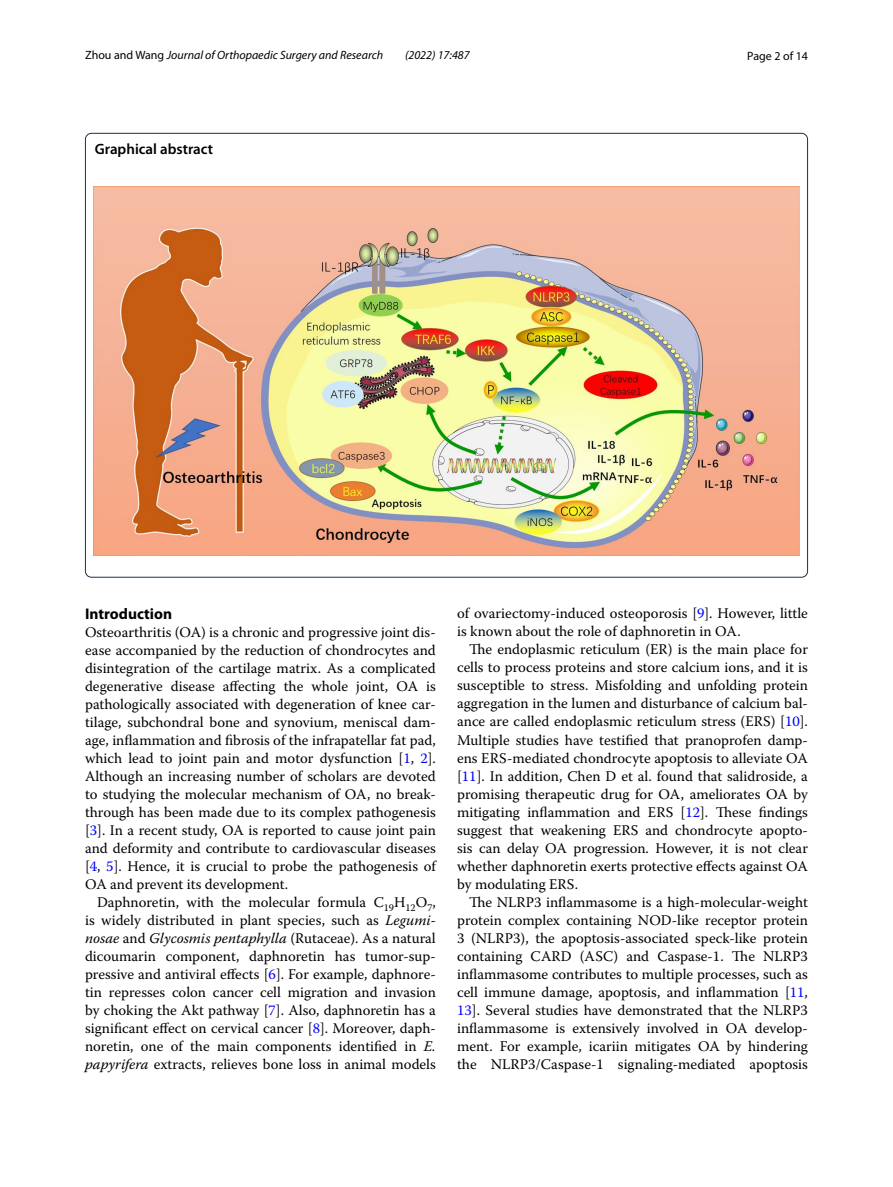
<style>
.page{position:relative;width:893px;height:1187px;background:#fff}
.page>*{position:absolute;margin:0;border:0;box-sizing:border-box;transform-origin:0 0}
.t1{font:700 15.45px "Myriad Pro";color:#000}
.t2{font:600 15px "Myriad Pro";color:#000}
.t3{font:14.7px/18px "Warnock Pro";color:#000;text-align:justify}
.t4{font:italic 12px "Myriad Pro";color:#000}
.t5{font:12px "Myriad Pro";color:#000}
.s1{font-style:normal}
.s2{color:#00f}
.s3{font-style:italic}
</style>
<div class="page">
<img style="left:94px;top:186px;width:705px;height:369px">
<p class="t4" style="left:85px;top:48px;width:300px"><span class="s1">Zhou and Wang</span> Journal of Orthopaedic Surgery and Research</p>
<p class="t4" style="left:405px;top:48px;width:66px">(2022) 17:487</p>
<p class="t5" style="left:747px;top:48px;width:62px">Page 2 of 14</p>
<p class="t2" style="left:95px;top:139px;width:120px">Graphical abstract</p>
<p class="t1" style="left:85px;top:604px;width:89px">Introduction</p>
<p class="t3" style="left:85px;top:623px;width:352px">Osteoarthritis (OA) is a chronic and progressive joint dis&shy;ease accompanied by the reduction of chondrocytes and disintegration of the cartilage matrix. As a complicated degenerative disease affecting the whole joint, OA is pathologically associated with degeneration of knee car&shy;tilage, subchondral bone and synovium, meniscal dam&shy;age, inflammation and fibrosis of the infrapatellar fat pad, which lead to joint pain and motor dysfunction [<span class="s2">1</span>, <span class="s2">2</span>].<br>Although an increasing number of scholars are devoted to studying the molecular mechanism of OA, no break&shy;through has been made due to its complex pathogenesis [<span class="s2">3</span>]. In a recent study, OA is reported to cause joint pain and deformity and contribute to cardiovascular diseases [<span class="s2">4</span>, <span class="s2">5</span>]. Hence, it is crucial to probe the pathogenesis of OA and prevent its development.</p>
<p class="t3" style="left:85px;top:893px;width:352px;text-indent:12px">Daphnoretin, with the molecular formula C<sub>19</sub>H<sub>12</sub>O<sub>7</sub>, is widely distributed in plant species, such as <span class="s3">Legumi&shy;nosae</span> and <span class="s3">Glycosmis pentaphylla</span> (Rutaceae). As a natural dicoumarin component, daphnoretin has tumor-sup&shy;pressive and antiviral effects [<span class="s2">6</span>]. For example, daphnore&shy;tin represses colon cancer cell migration and invasion by choking the Akt pathway [<span class="s2">7</span>]. Also, daphnoretin has a significant effect on cervical cancer [<span class="s2">8</span>]. Moreover, daph&shy;noretin, one of the main components identified in <span class="s3">E. papyrifera</span> extracts, relieves bone loss in animal models</p>
<p class="t3" style="left:457px;top:604px;width:352px">of ovariectomy-induced osteoporosis [<span class="s2">9</span>]. However, little is known about the role of daphnoretin in OA.</p>
<p class="t3" style="left:457px;top:640px;width:352px;text-indent:12px">The endoplasmic reticulum (ER) is the main place for cells to process proteins and store calcium ions, and it is susceptible to stress. Misfolding and unfolding protein aggregation in the lumen and disturbance of calcium bal&shy;ance are called endoplasmic reticulum stress (ERS) [<span class="s2">10</span>].<br>Multiple studies have testified that pranoprofen damp&shy;ens ERS-mediated chondrocyte apoptosis to alleviate OA [<span class="s2">11</span>]. In addition, Chen D et al. found that salidroside, a promising therapeutic drug for OA, ameliorates OA by mitigating inflammation and ERS [<span class="s2">12</span>]. These findings suggest that weakening ERS and chondrocyte apopto&shy;sis can delay OA progression. However, it is not clear whether daphnoretin exerts protective effects against OA by modulating ERS.</p>
<p class="t3" style="left:457px;top:892px;width:352px;text-indent:12px">The NLRP3 inflammasome is a high-molecular-weight protein complex containing NOD-like receptor protein 3 (NLRP3), the apoptosis-associated speck-like protein containing CARD (ASC) and Caspase-1. The NLRP3 inflammasome contributes to multiple processes, such as cell immune damage, apoptosis, and inflammation [<span class="s2">11</span>, <span class="s2">13</span>]. Several studies have demonstrated that the NLRP3 inflammasome is extensively involved in OA develop&shy;ment. For example, icariin mitigates OA by hindering the NLRP3/Caspase-1 signaling-mediated apoptosis</p>
</div>
